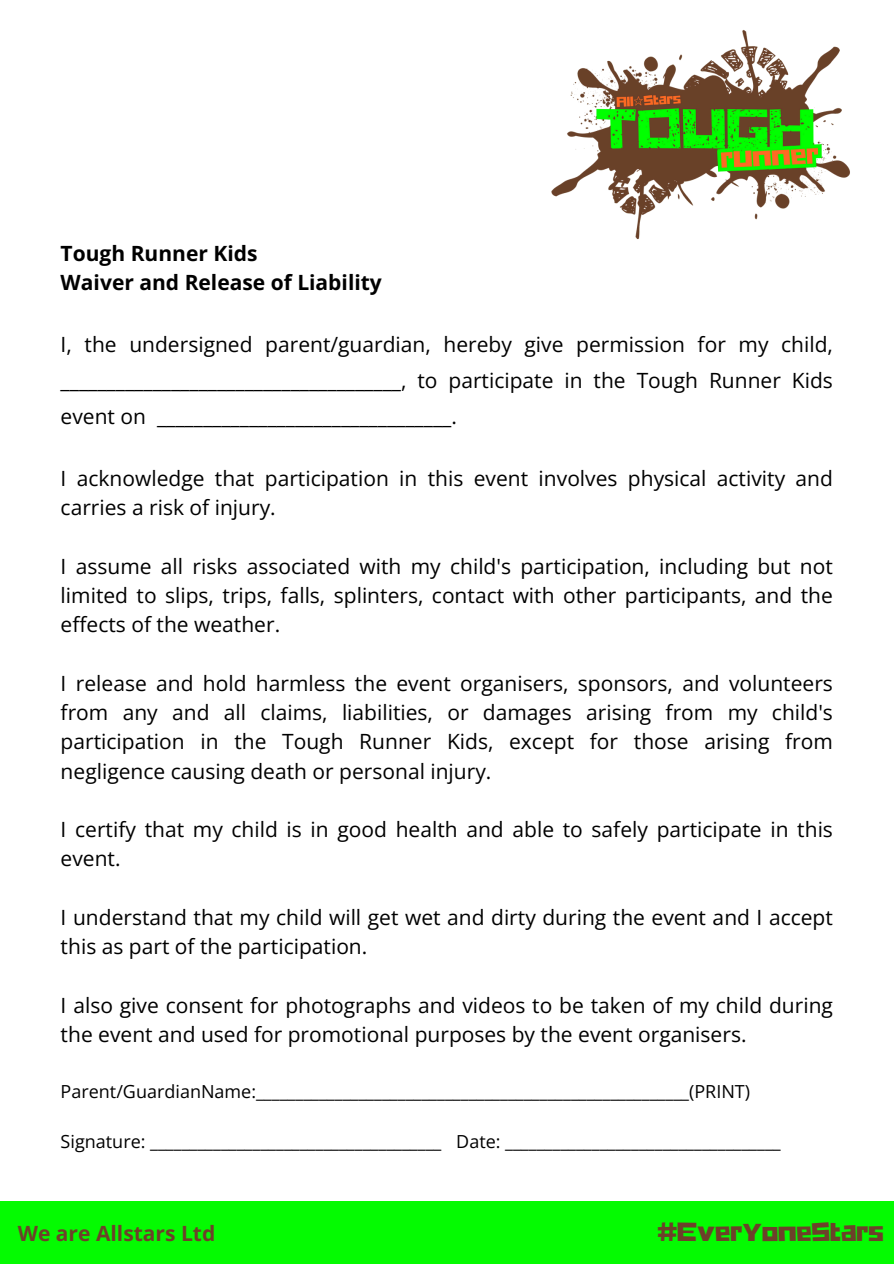
<style>
.page{position:relative;width:894px;height:1264px;background:#fff}
.page>*{position:absolute;margin:0;border:0;box-sizing:border-box;transform-origin:0 0}
.t1{font:27px "Hitchcut";color:#6d412a}
.t2{font:21px/29.2px "Open Sans";color:#000}
.t3{font:700 21px/29.2px "Open Sans";color:#000}
.t4{font:700 21px "Open Sans";color:#6d412a}
.t5{font:18px "Open Sans";color:#000}
</style>
<div class="page">
<img style="left:551px;top:30px;width:299px;height:210px">
<div style="left:0;top:1200px;width:893px;height:63px;background:#04fb01"></div>
<p class="t3" style="left:61px;top:238px;width:322px">Tough Runner Kids<br>Waiver and Release of Liability</p>
<h2 class="t2" style="left:61px;top:326px;width:773px;line-height:36px;text-align:justify">I, the undersigned parent/guardian, hereby give permission for my child, _____________________________________, to participate in the Tough Runner Kids event on ________________________________.</h2>
<h3 class="t2" style="left:61px;top:463px;width:773px">I acknowledge that participation in this event involves physical activity and carries a risk of injury.</h3>
<h3 class="t2" style="left:61px;top:551px;width:773px;text-align:justify">I assume all risks associated with my child's participation, including but not limited to slips, trips, falls, splinters, contact with other participants, and the effects of the weather.</h3>
<h3 class="t2" style="left:61px;top:668px;width:773px;text-align:justify">I release and hold harmless the event organisers, sponsors, and volunteers from any and all claims, liabilities, or damages arising from my child's participation in the Tough Runner Kids, except for those arising from negligence causing death or personal injury.</h3>
<h3 class="t2" style="left:61px;top:814px;width:773px">I certify that my child is in good health and able to safely participate in this event.</h3>
<h3 class="t2" style="left:61px;top:902px;width:773px">I understand that my child will get wet and dirty during the event and I accept this as part of the participation.</h3>
<h3 class="t2" style="left:61px;top:989px;width:773px">I also give consent for photographs and videos to be taken of my child during the event and used for promotional purposes by the event organisers.</h3>
<h3 class="t5" style="left:61px;top:1078px;width:690px">Parent/GuardianName:_______________________________________________________(PRINT)</h3>
<p class="t5" style="left:61px;top:1128px;width:721px">Signature: _____________________________________ Date: ___________________________________</p>
<h2 class="t4" style="left:18px;top:1218px;width:199px">We are Allstars Ltd</h2>
<h1 class="t1" style="left:657px;top:1213px;width:228px">#EveryoneStars</h1>
</div>
